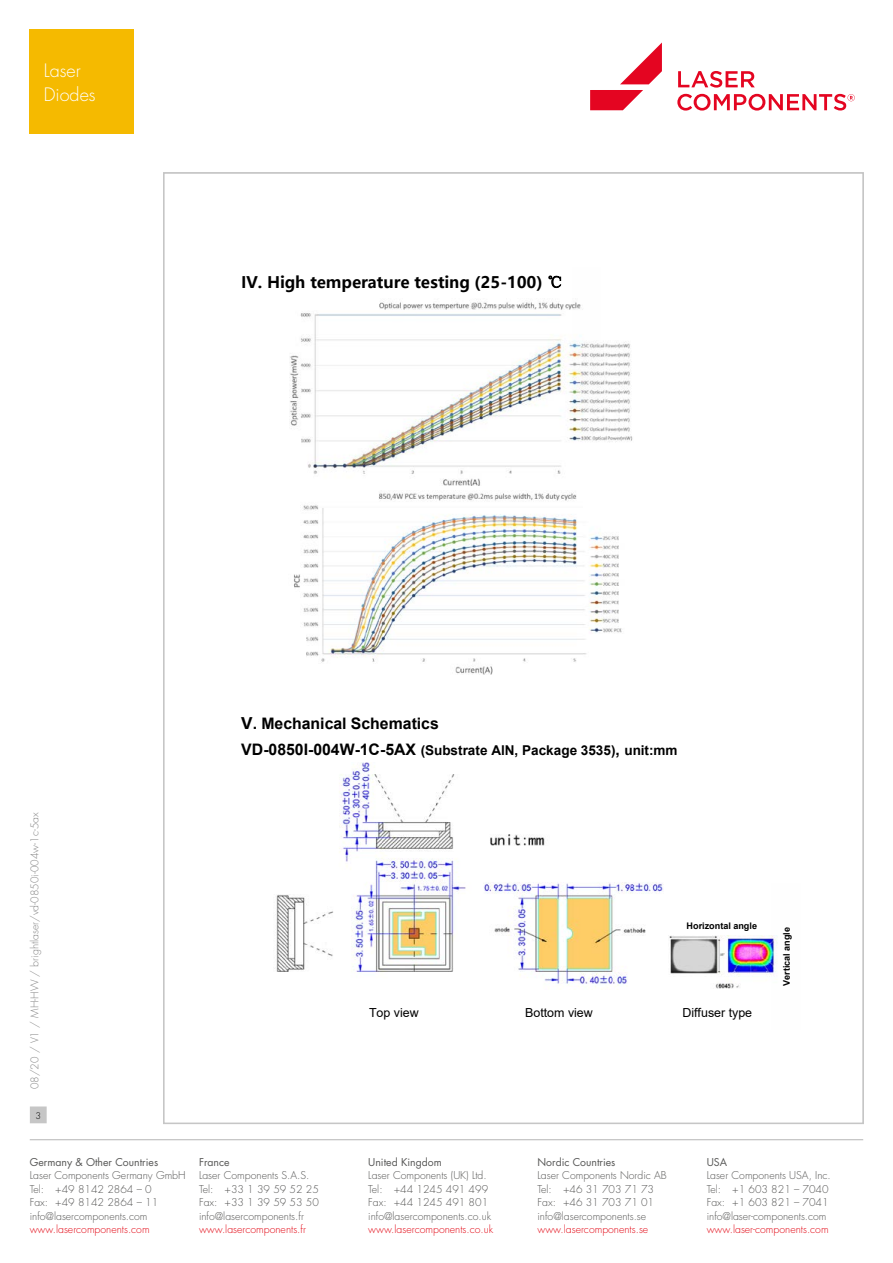
<style>
.page{position:relative;width:893px;height:1263px;background:#fff}
.page>*{position:absolute;margin:0;border:0;box-sizing:border-box;transform-origin:0 0}
.t1{font:300 18px/24px "Futura Std";color:#fff}
.t2{font:700 15.9px "Microsoft Ya Hei";color:#000}
.t3{font:700 15.9px "Arial";color:#000}
.t4{font:700 13.5px "Arial";color:#000}
.t5{font:12.45px "Arial";color:#000}
.t6{font:300 10.5px/13.5px "Futura Std";color:#575756}
.t7{font:300 10.5px "Futura Std";color:#e30613}
.t8{font:10.5px "Futura Std";color:#575756}
.t9{font:300 10.5px "Futura Std";color:#878787}
.t10{font:700 9px "Arial";color:#000}
.t11{font:300 9px "Futura Std";color:#000}
.s1{font-family:"Sim Sun";font-weight:400}
.s2{font-family:"Microsoft Ya Hei"}
.s3{font-size:15.9px}
</style>
<div class="page">
<hr style="left:30px;top:1139px;width:833px;height:1px;background:#c6c6c6">
<div style="left:31px;top:1107px;width:15px;height:16px;background:#c6c6c6"></div>
<div style="left:30px;top:1106px;width:17px;height:17px;border:1px solid #c6c6c6"></div>
<svg style="left:677px;top:71px;width:178px;height:40px"></svg>
<svg style="left:590px;top:43px;width:72px;height:67px"></svg>
<img style="left:290px;top:301px;width:343px;height:185px">
<img style="left:294px;top:493px;width:328px;height:182px">
<img style="left:274px;top:762px;width:390px;height:226px">
<img style="left:669px;top:935px;width:103px;height:54px">
<img style="left:572px;top:301px;width:28px;height:113px">
<img style="left:772px;top:935px;width:6px;height:40px">
<div style="left:30px;top:30px;width:104px;height:104px;background:#f5ba00"></div>
<h1 class="t1" style="left:44px;top:59px;width:53px">Laser<br>Diodes</h1>
<h2 class="t2" style="left:241px;top:271px;width:323px">IV. High temperature testing (25-100) <span class="s1">℃</span></h2>
<h2 class="t3" style="left:241px;top:712px;width:199px"><span class="s2">V</span>. Mechanical Schematics</h2>
<p class="t4" style="left:241px;top:741px;width:438px"><span class="s3">VD-0850I-004W-1C-5AX</span> (Substrate AlN, Package 3535)<span class="s3">,</span> unit:mm</p>
<p class="t9" style="left:28px;top:1089px;width:279px;rotate:-90deg">08/20 / V1 / MH-HW / brightlaser/vd-0850i-004w-1c-5ax</p>
<p class="t11" style="left:35px;top:1110px;width:7px">3</p>
<p class="t8" style="left:30px;top:1155px;width:130px">Germany &amp; Other Countries</p>
<p class="t6" style="left:30px;top:1169px;width:157px">Laser Components Germany GmbH<br>Tel: +49 8142 2864 – 0<br>Fax: +49 8142 2864 – 11 info@lasercomponents.com</p>
<p class="t7" style="left:30px;top:1223px;width:121px">www.lasercomponents.com</p>
<p class="t8" style="left:199px;top:1155px;width:32px">France</p>
<p class="t6" style="left:199px;top:1169px;width:121px">Laser Components S.A.S.<br>Tel: +33 1 39 59 52 25<br>Fax: +33 1 39 59 53 50 info@lasercomponents.fr</p>
<p class="t7" style="left:199px;top:1223px;width:108px">www.lasercomponents.fr</p>
<p class="t10" style="left:687px;top:920px;width:72px">Horizontal angle</p>
<p class="t5" style="left:369px;top:1004px;width:51px">Top view</p>
<p class="t5" style="left:525px;top:1004px;width:69px">Bottom view</p>
<p class="t5" style="left:683px;top:1004px;width:71px">Diffuser type</p>
<p class="t10" style="left:780px;top:986px;width:60px;rotate:-90deg">Vertical angle</p>
<p class="t8" style="left:368px;top:1155px;width:75px">United Kingdom</p>
<p class="t6" style="left:368px;top:1169px;width:124px">Laser Components (UK) Ltd.<br>Tel: +44 1245 491 499<br>Fax: +44 1245 491 801 info@lasercomponents.co.uk</p>
<p class="t7" style="left:368px;top:1223px;width:126px">www.lasercomponents.co.uk</p>
<p class="t8" style="left:537px;top:1155px;width:79px">Nordic Countries</p>
<p class="t6" style="left:537px;top:1169px;width:131px">Laser Components Nordic AB<br>Tel: +46 31 703 71 73<br>Fax: +46 31 703 71 01 info@lasercomponents.se</p>
<p class="t7" style="left:537px;top:1223px;width:112px">www.lasercomponents.se</p>
<p class="t8" style="left:707px;top:1155px;width:22px">USA</p>
<p class="t6" style="left:707px;top:1169px;width:126px">Laser Components USA, Inc.<br>Tel: +1 603 821 – 7040<br>Fax: +1 603 821 – 7041 info@laser-components.com</p>
<p class="t7" style="left:707px;top:1223px;width:123px">www.laser-components.com</p>
</div>
